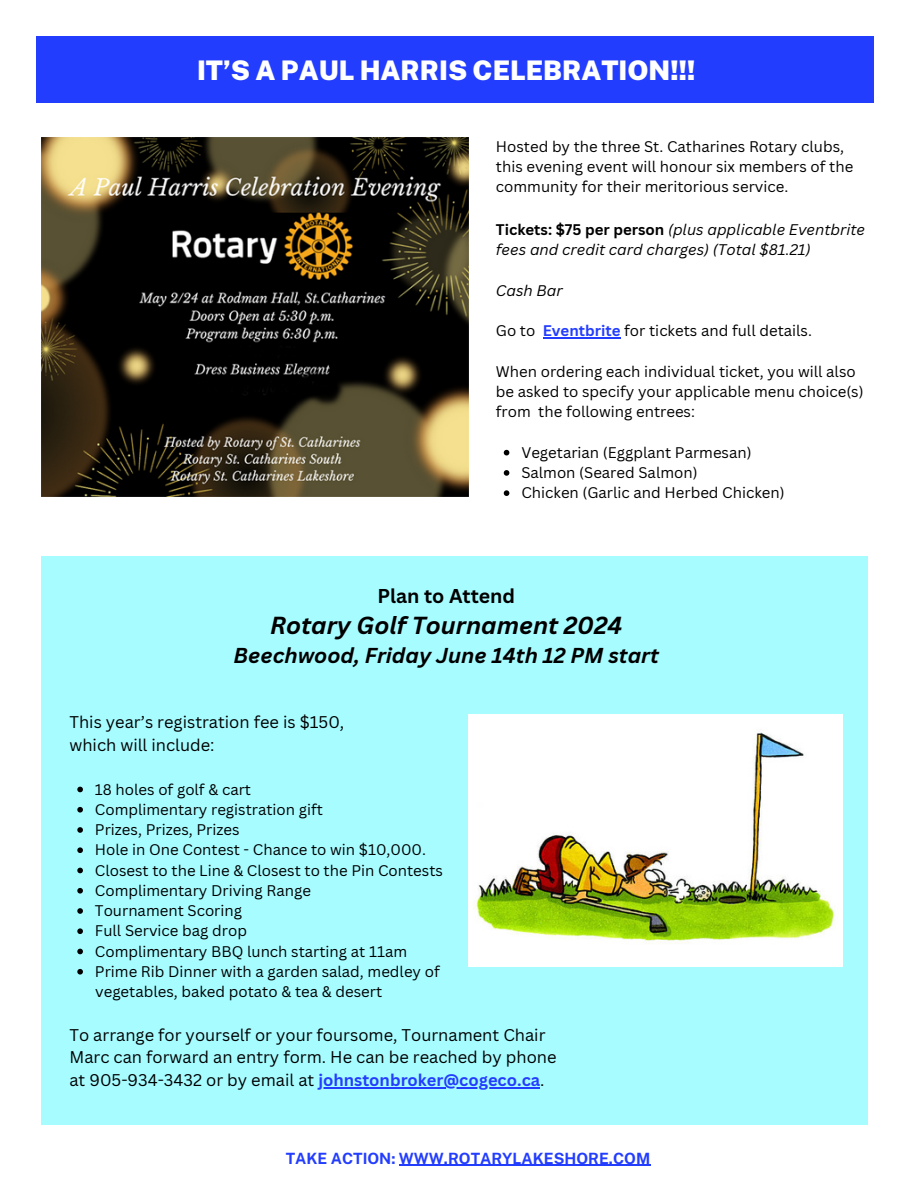
<style>
.page{position:relative;width:918px;height:1188px;background:#fff}
.page>*{position:absolute;margin:0;border:0;box-sizing:border-box;transform-origin:0 0}
.t1{font:900 27px "Public Sans";color:#fff}
.t2{font:italic 700 24px "Canva Sans";color:#000}
.t3{font:italic 700 21px "Canva Sans";color:#000}
.t4{font:700 19.5px "Canva Sans";color:#000}
.t5{font:16.5px/22.5px "Canva Sans";color:#000}
.t6{font:700 15.45px "Public Sans";color:#233dff}
.t7{font:15px/20.2px "Canva Sans";color:#000}
.t8{font:italic 15px/20.2px "Canva Sans";color:#000}
.s1{font-weight:700;font-style:normal}
.s2{font-weight:700;color:#233dff}
</style>
<div class="page">
<div style="left:36px;top:37px;width:837px;height:66px;background:#233dff"></div>
<div style="left:41px;top:556px;width:826px;height:569px;background:#a7fcff"></div>
<img style="left:41px;top:137px;width:428px;height:359px">
<img style="left:469px;top:715px;width:373px;height:252px">
<hr style="left:399px;top:1165px;width:251px;height:1px;background:#233dff">
<hr style="left:543px;top:337px;width:78px;height:1px;background:#233dff">
<svg style="left:504px;top:450px;width:5px;height:5px"></svg>
<svg style="left:504px;top:470px;width:5px;height:6px"></svg>
<svg style="left:504px;top:490px;width:5px;height:6px"></svg>
<svg style="left:77px;top:787px;width:6px;height:5px"></svg>
<svg style="left:77px;top:807px;width:6px;height:6px"></svg>
<svg style="left:77px;top:827px;width:6px;height:6px"></svg>
<svg style="left:77px;top:847px;width:6px;height:6px"></svg>
<svg style="left:77px;top:868px;width:6px;height:5px"></svg>
<svg style="left:77px;top:888px;width:6px;height:6px"></svg>
<svg style="left:77px;top:908px;width:6px;height:6px"></svg>
<svg style="left:77px;top:928px;width:6px;height:6px"></svg>
<svg style="left:77px;top:949px;width:6px;height:5px"></svg>
<svg style="left:77px;top:969px;width:6px;height:6px"></svg>
<hr style="left:318px;top:1087px;width:222px;height:1px;background:#233dff">
<h1 class="t1" style="left:197px;top:55px;width:500px">IT’S A PAUL HARRIS CELEBRATION!!!</h1>
<p class="t7" style="left:496px;top:136px;width:359px">Hosted by the three St. Catharines Rotary clubs, this evening event will honour six members of the community for their meritorious service.</p>
<p class="t8" style="left:496px;top:219px;width:371px"><span class="s1">Tickets: $75 per person</span> (plus applicable Eventbrite fees and credit card charges) (Total $81.21)</p>
<p class="t8" style="left:496px;top:280px;width:68px">Cash Bar</p>
<p class="t7" style="left:496px;top:320px;width:318px">Go to <span class="s2">Eventbrite</span> for tickets and full details.</p>
<p class="t7" style="left:496px;top:361px;width:369px">When ordering each individual ticket, you will also be asked to specify your applicable menu choice(s) from the following entrees:</p>
<p class="t7" style="left:521px;top:442px;width:265px">Vegetarian (Eggplant Parmesan)<br>Salmon (Seared Salmon)<br>Chicken (Garlic and Herbed Chicken)</p>
<h3 class="t4" style="left:377px;top:582px;width:139px">Plan to Attend</h3>
<h2 class="t2" style="left:270px;top:608px;width:354px">Rotary Golf Tournament 2024</h2>
<h3 class="t3" style="left:234px;top:641px;width:427px">Beechwood, Friday June 14th 12 PM start</h3>
<p class="t5" style="left:69px;top:711px;width:276px">This year’s registration fee is $150, which will include:</p>
<p class="t7" style="left:95px;top:779px;width:350px">18 holes of golf &amp; cart<br>Complimentary registration gift<br>Prizes, Prizes, Prizes<br>Hole in One Contest - Chance to win $10,000.<br>Closest to the Line &amp; Closest to the Pin Contests Complimentary Driving Range<br>Tournament Scoring<br>Full Service bag drop<br>Complimentary BBQ lunch starting at 11am Prime Rib Dinner with a garden salad, medley of vegetables, baked potato &amp; tea &amp; desert</p>
<p class="t5" style="left:69px;top:1023px;width:489px">To arrange for yourself or your foursome, Tournament Chair<br>Marc can forward an entry form. He can be reached by phone at 905-934-3432 or by email at <span class="s2">johnstonbroker@cogeco.ca</span>.</p>
<p class="t6" style="left:286px;top:1149px;width:366px">TAKE ACTION: WWW.ROTARYLAKESHORE.COM</p>
</div>
